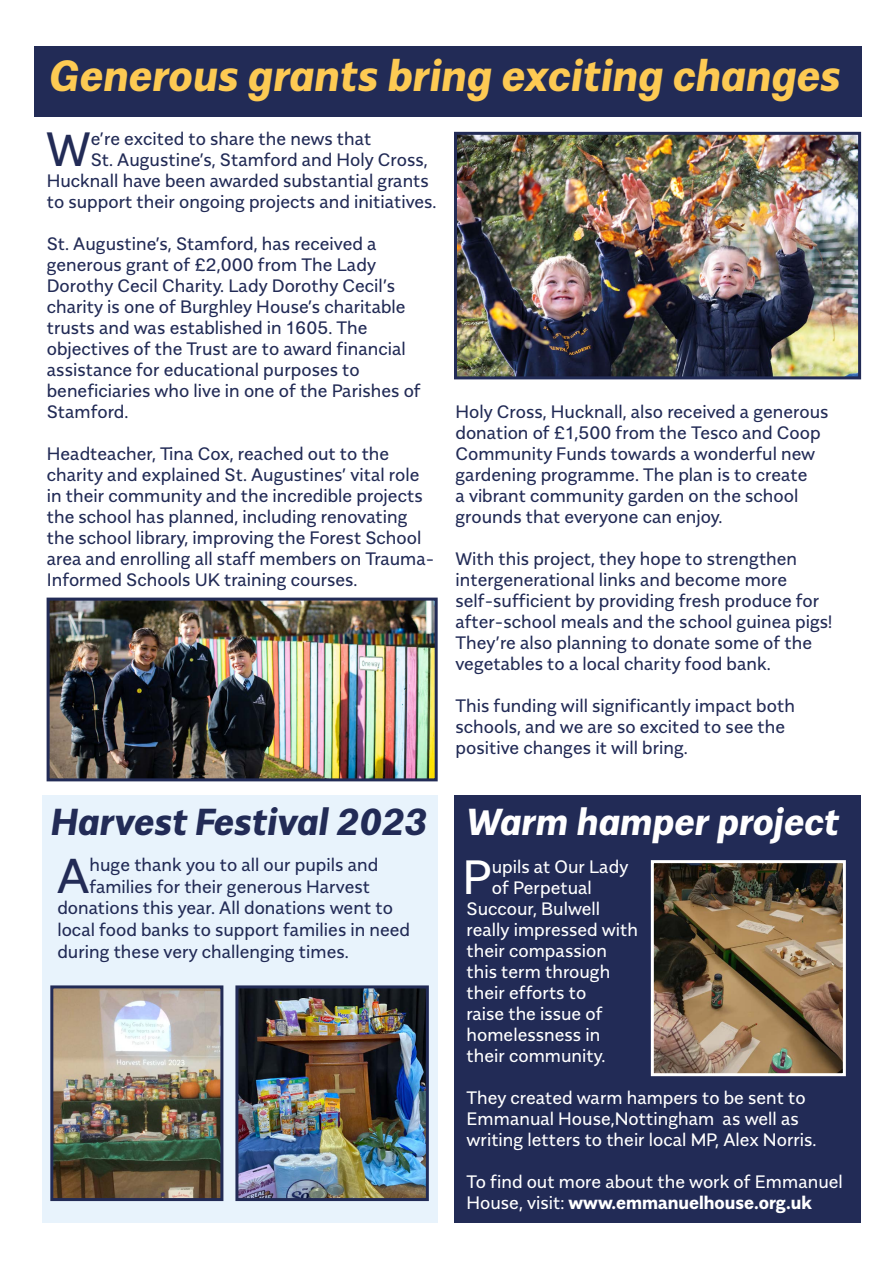
<style>
.page{position:relative;width:893px;height:1263px;background:#fff}
.page>*{position:absolute;margin:0;border:0;box-sizing:border-box;transform-origin:0 0}
.t1{font:48.9px "Alergia Normal";color:#222b56}
.t2{font:48px "Alergia Normal";color:#222b56}
.t3{font:48px "Alergia Normal";color:#fff}
.t4{font:italic 700 43.5px "Alergia Normal";color:#fdca53}
.t5{font:italic 700 37.5px "Alergia Normal";color:#222b56}
.t6{font:italic 700 37.5px "Alergia Normal";color:#fff}
.t7{font:18px/21px "Alergia Normal";color:#222b56}
.t8{font:18px/21px "Alergia Normal";color:#fff}
.s1{font-weight:700}
</style>
<div class="page">
<div style="left:34px;top:47px;width:827px;height:70px;background:#222b56"></div>
<img style="left:51px;top:602px;width:383px;height:175px">
<div style="left:47px;top:598px;width:391px;height:183px;border:3px solid #222b56"></div>
<img style="left:458px;top:136px;width:399px;height:239px">
<div style="left:454px;top:132px;width:407px;height:247px;border:3px solid #222b56"></div>
<div style="left:43px;top:795px;width:395px;height:427px;background:#e8f3fc"></div>
<img style="left:54px;top:989px;width:165px;height:208px">
<div style="left:50px;top:985px;width:173px;height:216px;border:3px solid #222b56"></div>
<img style="left:239px;top:989px;width:186px;height:208px">
<div style="left:235px;top:985px;width:194px;height:216px;border:3px solid #222b56"></div>
<div style="left:455px;top:795px;width:406px;height:427px;background:#222b56"></div>
<img style="left:655px;top:864px;width:187px;height:208px">
<div style="left:651px;top:860px;width:195px;height:216px;border:3px solid #fff"></div>
<h3 class="t4" style="left:49px;top:41px;width:793px">Generous grants bring exciting changes</h3>
<h2 class="t2" style="left:46px;top:112px;width:46px">W</h2>
<p class="t7" style="left:91px;top:127px;width:282px">e’re excited to share the news that</p>
<p class="t7" style="left:91px;top:148px;width:339px">St. Augustine’s, Stamford and Holy Cross,</p>
<p class="t7" style="left:47px;top:169px;width:384px">Hucknall have been awarded substantial grants</p>
<p class="t7" style="left:47px;top:190px;width:391px">to support their ongoing projects and initiatives.</p>
<p class="t7" style="left:47px;top:232px;width:375px">St. Augustine’s, Stamford, has received a generous grant of £2,000 from The Lady Dorothy Cecil Charity. Lady Dorothy Cecil’s charity is one of Burghley House’s charitable trusts and was established in 1605. The objectives of the Trust are to award financial assistance for educational purposes to beneficiaries who live in one of the Parishes of Stamford.</p>
<p class="t7" style="left:47px;top:442px;width:389px">Headteacher, Tina Cox, reached out to the charity and explained St. Augustines’ vital role in their community and the incredible projects the school has planned, including renovating the school library, improving the Forest School area and enrolling all staff members on Trauma-Informed Schools UK training courses.</p>
<p class="t7" style="left:455px;top:400px;width:375px">Holy Cross, Hucknall, also received a generous donation of £1,500 from the Tesco and Coop Community Funds towards a wonderful new gardening programme. The plan is to create<br>a vibrant community garden on the school grounds that everyone can enjoy.</p>
<p class="t7" style="left:455px;top:547px;width:378px">With this project, they hope to strengthen intergenerational links and become more self-sufficient by providing fresh produce for after-school meals and the school guinea pigs!<br>They’re also planning to donate some of the vegetables to a local charity food bank.</p>
<p class="t7" style="left:455px;top:694px;width:341px">This funding will significantly impact both schools, and we are so excited to see the positive changes it will bring.</p>
<h3 class="t5" style="left:51px;top:792px;width:378px">Harvest Festival 2023</h3>
<h1 class="t1" style="left:57px;top:838px;width:34px">A</h1>
<p class="t7" style="left:90px;top:853px;width:290px">huge thank you to all our pupils and</p>
<p class="t7" style="left:90px;top:874px;width:282px">families for their generous Harvest</p>
<p class="t7" style="left:57px;top:896px;width:337px">donations this year. All donations went to</p>
<p class="t7" style="left:57px;top:918px;width:354px">local food banks to support families in need</p>
<p class="t7" style="left:57px;top:939px;width:293px">during these very challenging times.</p>
<h3 class="t6" style="left:467px;top:792px;width:374px">Warm hamper project</h3>
<h2 class="t3" style="left:462px;top:840px;width:31px">P</h2>
<p class="t8" style="left:492px;top:855px;width:138px">upils at Our Lady</p>
<p class="t8" style="left:492px;top:876px;width:102px">of Perpetual</p>
<p class="t8" style="left:467px;top:897px;width:135px">Succour, Bulwell</p>
<p class="t8" style="left:467px;top:918px;width:173px">really impressed with</p>
<p class="t8" style="left:467px;top:939px;width:142px">their compassion</p>
<p class="t8" style="left:467px;top:960px;width:145px">this term through</p>
<p class="t8" style="left:467px;top:981px;width:121px">their efforts to</p>
<p class="t8" style="left:467px;top:1002px;width:138px">raise the issue of</p>
<p class="t8" style="left:467px;top:1023px;width:135px">homelessness in</p>
<p class="t8" style="left:467px;top:1044px;width:140px">their community.</p>
<p class="t8" style="left:467px;top:1086px;width:351px">They created warm hampers to be sent to<br>Emmanual House,Nottingham as well as writing letters to their local MP, Alex Norris.</p>
<p class="t8" style="left:467px;top:1170px;width:378px">To find out more about the work of Emmanuel<br>House, visit: <span class="s1">www.emmanuelhouse.org.uk</span></p>
</div>
